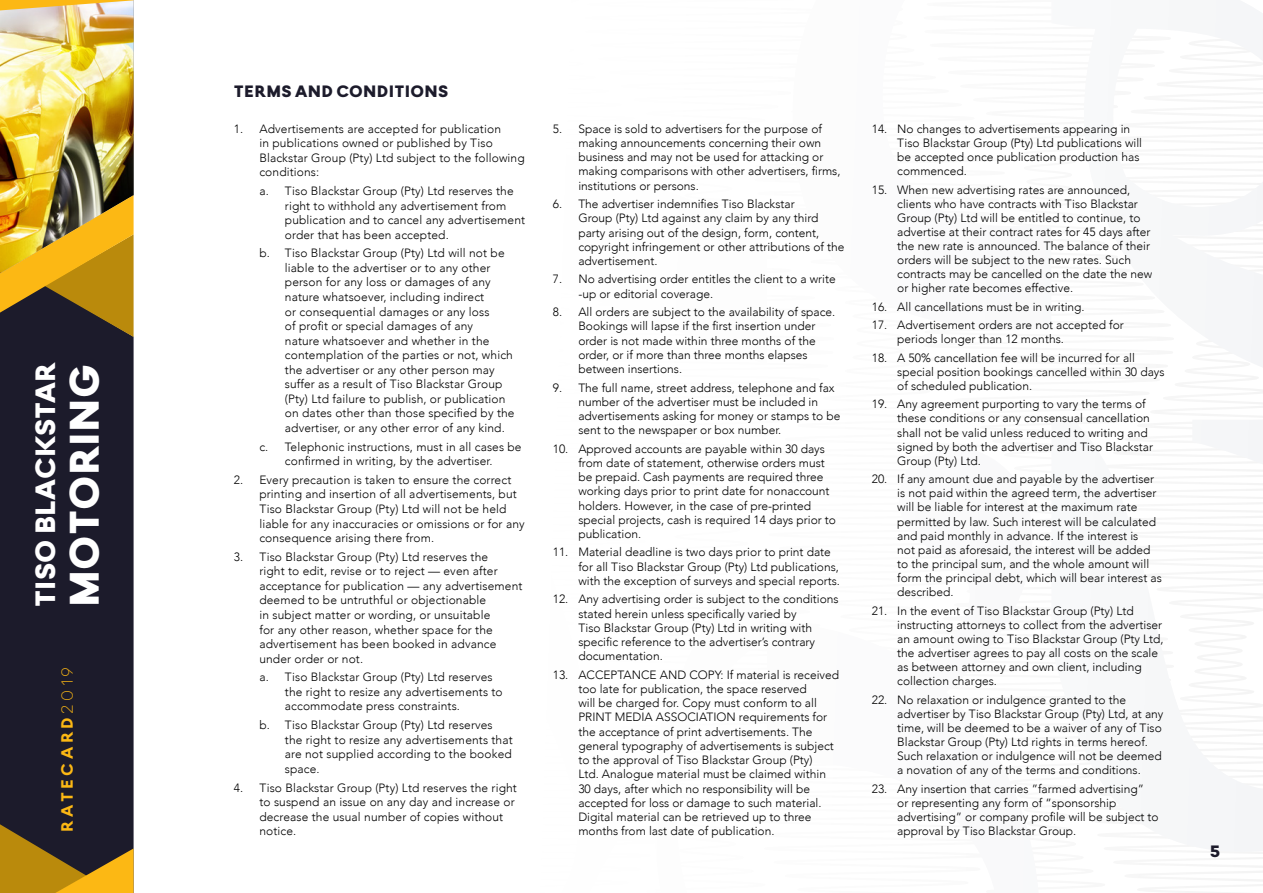
<style>
.page{position:relative;width:1263px;height:893px;background:#fff}
.page>*{position:absolute;margin:0;border:0;box-sizing:border-box;transform-origin:0 0}
.t1{font:900 45.15px "Firme";letter-spacing:.01em;color:#fff}
.t2{font:900 30.6px "Firme";letter-spacing:.005em;color:#fff}
.t3{font:900 18px "Firme";letter-spacing:.02em;color:#1c1b2b}
.t4{font:800 18px "Firme";letter-spacing:.19em;color:#fcb814}
.t5{font:300 12px/14.2px "Avenir";color:#000}
.s1{font-weight:300}
</style>
<div class="page">
<svg style="left:1250px;top:29px;width:13px;height:351px;fill:#f5f6f8"></svg>
<svg style="left:1234px;top:511px;width:29px;height:341px"></svg>
<svg style="left:1246px;top:420px;width:17px;height:84px"></svg>
<div style="left:0;top:420px;width:134px;height:404px;background:#1c1b2b"></div>
<svg style="left:0;top:824px;width:134px;height:69px;background:#81621a"></svg>
<img style="left:0;top:0;width:134px;height:420px">
<h2 class="t2" style="left:27px;top:607px;width:246px;rotate:-90deg">TISO BLACKSTAR</h2>
<h1 class="t1" style="left:58px;top:607px;width:244px;rotate:-90deg">MOTORING</h1>
<h3 class="t4" style="left:57px;top:832px;width:167px;rotate:-90deg">RATECARD<span class="s1">2019</span></h3>
<h3 class="t3" style="left:234px;top:81px;width:216px">TERMS AND CONDITIONS</h3>
<p class="t5" style="left:259px;top:121px;width:267px;text-indent:-26px">1. Advertisements are accepted for publication<br>in publications owned or published by Tiso Blackstar Group (Pty) Ltd subject to the following conditions:</p>
<p class="t5" style="left:285px;top:184px;width:242px;text-indent:-26px">a. Tiso Blackstar Group (Pty) Ltd reserves the right to withhold any advertisement from publication and to cancel any advertisement order that has been accepted.</p>
<p class="t5" style="left:285px;top:246px;width:231px;text-indent:-26px">b. Tiso Blackstar Group (Pty) Ltd will not be liable to the advertiser or to any other person for any loss or damages of any nature whatsoever, including indirect<br>or consequential damages or any loss<br>of profit or special damages of any<br>nature whatsoever and whether in the contemplation of the parties or not, which the advertiser or any other person may suffer as a result of Tiso Blackstar Group (Pty) Ltd failure to publish, or publication on dates other than those specified by the advertiser, or any other error of any kind.</p>
<p class="t5" style="left:259px;top:439px;width:264px;text-align:center">c. Telephonic instructions, must in all cases be confirmed in writing, by the advertiser.</p>
<p class="t5" style="left:259px;top:472px;width:267px;text-indent:-26px">2. Every precaution is taken to ensure the correct printing and insertion of all advertisements, but Tiso Blackstar Group (Pty) Ltd will not be held liable for any inaccuracies or omissions or for any consequence arising there from.</p>
<p class="t5" style="left:259px;top:549px;width:265px;text-indent:-26px">3. Tiso Blackstar Group (Pty) Ltd reserves the<br>right to edit, revise or to reject — even after acceptance for publication — any advertisement deemed to be untruthful or objectionable<br>in subject matter or wording, or unsuitable<br>for any other reason, whether space for the advertisement has been booked in advance under order or not.</p>
<p class="t5" style="left:285px;top:670px;width:219px;text-indent:-26px">a. Tiso Blackstar Group (Pty) Ltd reserves the right to resize any advertisements to accommodate press constraints.</p>
<p class="t5" style="left:285px;top:718px;width:229px;text-indent:-26px">b. Tiso Blackstar Group (Pty) Ltd reserves the right to resize any advertisements that are not supplied according to the booked space.</p>
<p class="t5" style="left:259px;top:780px;width:259px;text-indent:-26px">4. Tiso Blackstar Group (Pty) Ltd reserves the right to suspend an issue on any day and increase or decrease the usual number of copies without notice.</p>
<p class="t5" style="left:578px;top:122px;width:264px;text-indent:-26px">5. Space is sold to advertisers for the purpose of making announcements concerning their own business and may not be used for attacking or making comparisons with other advertisers, firms, institutions or persons.</p>
<p class="t5" style="left:578px;top:197px;width:268px;text-indent:-26px">6. The advertiser indemnifies Tiso Blackstar<br>Group (Pty) Ltd against any claim by any third party arising out of the design, form, content, copyright infringement or other attributions of the advertisement.</p>
<p class="t5" style="left:578px;top:272px;width:259px;text-indent:-26px">7. No advertising order entitles the client to a write -up or editorial coverage.</p>
<p class="t5" style="left:578px;top:305px;width:259px;text-indent:-26px">8. All orders are subject to the availability of space.<br>Bookings will lapse if the first insertion under order is not made within three months of the order, or if more than three months elapses between insertions.</p>
<p class="t5" style="left:578px;top:380px;width:264px;text-indent:-26px">9. The full name, street address, telephone and fax number of the advertiser must be included in advertisements asking for money or stamps to be sent to the newspaper or box number.</p>
<p class="t5" style="left:578px;top:441px;width:259px;text-indent:-26px">10. Approved accounts are payable within 30 days from date of statement, otherwise orders must be prepaid. Cash payments are required three working days prior to print date for nonaccount holders. However, in the case of pre-printed special projects, cash is required 14 days prior to publication.</p>
<p class="t5" style="left:578px;top:545px;width:263px;text-indent:-26px">11. Material deadline is two days prior to print date for all Tiso Blackstar Group (Pty) Ltd publications, with the exception of surveys and special reports.</p>
<p class="t5" style="left:578px;top:592px;width:262px;text-indent:-26px">12. Any advertising order is subject to the conditions stated herein unless specifically varied by<br>Tiso Blackstar Group (Pty) Ltd in writing with specific reference to the advertiser’s contrary documentation.</p>
<p class="t5" style="left:578px;top:667px;width:262px;text-indent:-26px">13. ACCEPTANCE AND COPY: If material is received too late for publication, the space reserved<br>will be charged for. Copy must conform to all PRINT MEDIA ASSOCIATION requirements for the acceptance of print advertisements. The general typography of advertisements is subject to the approval of Tiso Blackstar Group (Pty)<br>Ltd. Analogue material must be claimed within 30 days, after which no responsibility will be accepted for loss or damage to such material.<br>Digital material can be retrieved up to three months from last date of publication.</p>
<p class="t5" style="left:897px;top:122px;width:246px;text-indent:-26px">14. No changes to advertisements appearing in Tiso Blackstar Group (Pty) Ltd publications will be accepted once publication production has commenced.</p>
<p class="t5" style="left:897px;top:182px;width:257px;text-indent:-26px">15. When new advertising rates are announced, clients who have contracts with Tiso Blackstar Group (Pty) Ltd will be entitled to continue, to advertise at their contract rates for 45 days after the new rate is announced. The balance of their orders will be subject to the new rates. Such contracts may be cancelled on the date the new or higher rate becomes effective.</p>
<p class="t5" style="left:872px;top:300px;width:214px">16. All cancellations must be in writing.</p>
<p class="t5" style="left:897px;top:318px;width:228px;text-indent:-26px">17. Advertisement orders are not accepted for periods longer than 12 months.</p>
<p class="t5" style="left:897px;top:350px;width:269px;text-indent:-26px">18. A 50% cancellation fee will be incurred for all special position bookings cancelled within 30 days of scheduled publication.</p>
<p class="t5" style="left:897px;top:397px;width:257px;text-indent:-26px">19. Any agreement purporting to vary the terms of these conditions or any consensual cancellation shall not be valid unless reduced to writing and signed by both the advertiser and Tiso Blackstar Group (Pty) Ltd.</p>
<p class="t5" style="left:897px;top:472px;width:266px;text-indent:-26px">20. If any amount due and payable by the advertiser is not paid within the agreed term, the advertiser will be liable for interest at the maximum rate permitted by law. Such interest will be calculated and paid monthly in advance. If the interest is<br>not paid as aforesaid, the interest will be added to the principal sum, and the whole amount will form the principal debt, which will bear interest as described.</p>
<p class="t5" style="left:897px;top:603px;width:268px;text-indent:-26px">21. In the event of Tiso Blackstar Group (Pty) Ltd instructing attorneys to collect from the advertiser an amount owing to Tiso Blackstar Group (Pty Ltd, the advertiser agrees to pay all costs on the scale as between attorney and own client, including collection charges.</p>
<p class="t5" style="left:897px;top:692px;width:268px;text-indent:-26px">22. No relaxation or indulgence granted to the advertiser by Tiso Blackstar Group (Pty) Ltd, at any time, will be deemed to be a waiver of any of Tiso Blackstar Group (Pty) Ltd rights in terms hereof.<br>Such relaxation or indulgence will not be deemed a novation of any of the terms and conditions.</p>
<p class="t5" style="left:897px;top:781px;width:263px;text-indent:-26px">23. Any insertion that carries ”farmed advertising”<br>or representing any form of “sponsorship advertising” or company profile will be subject to approval by Tiso Blackstar Group.</p>
<h3 class="t3" style="left:1210px;top:841px;width:12px">5</h3>
</div>
